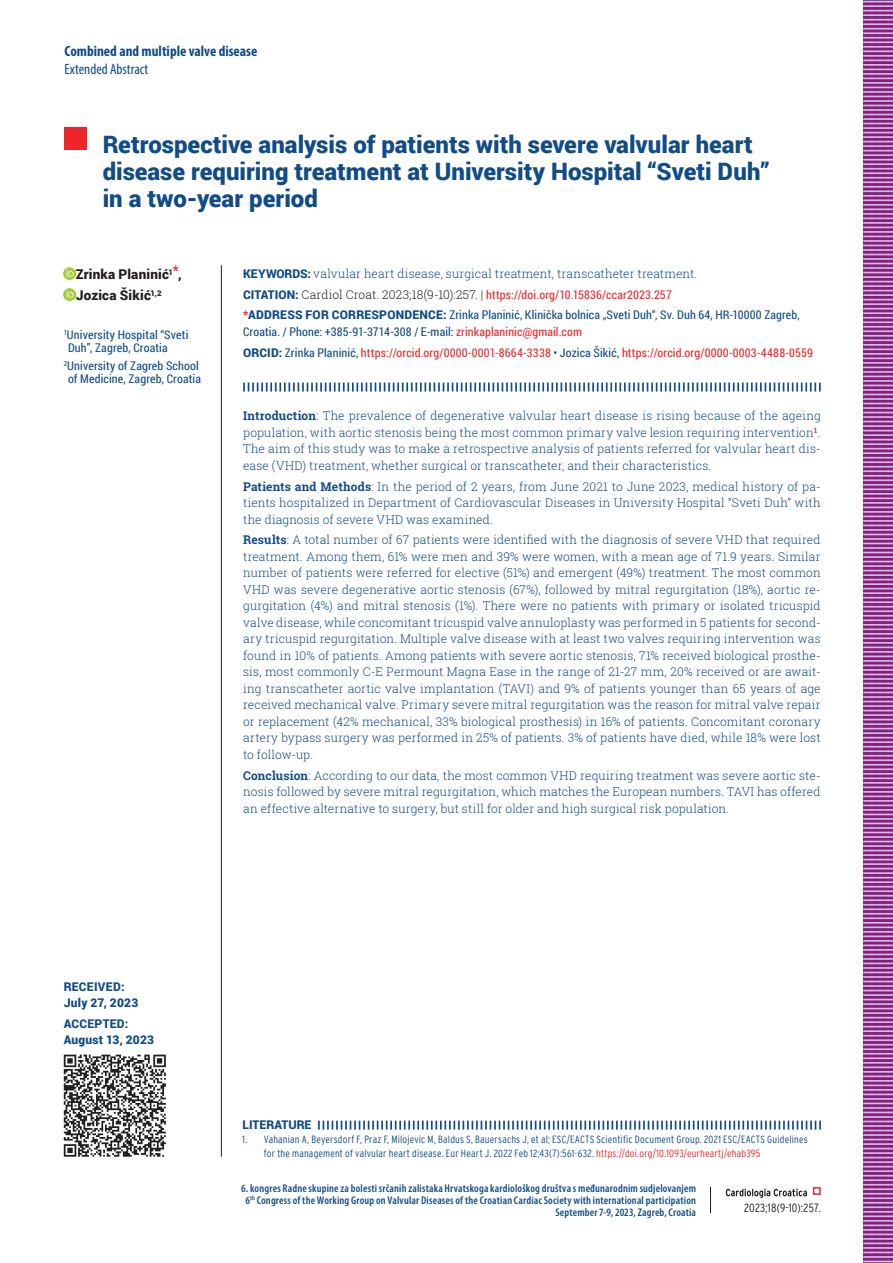
<style>
.page{position:relative;width:893px;height:1263px;background:#fff}
.page>*{position:absolute;margin:0;border:0;box-sizing:border-box;transform-origin:0 0}
.t1{font:900 24px/27px "Roboto";color:#124c87}
.t2{font:700 condensed 15px "Myriad Pro";color:#124c87}
.t3{font:condensed 15px "Myriad Pro";color:#124c87}
.t4{font:900 13.5px/20.7px "Roboto";letter-spacing:.015em;color:#231f20}
.t5{font:300 12px/16.5px "Roboto Slab";letter-spacing:.01em;color:#124c87;text-align:justify}
.t6{font:12px/13.5px "Roboto Condensed";letter-spacing:.01em;color:#124c87}
.t7{font:12px "Roboto Condensed";letter-spacing:.015em;color:#ee2629}
.t8{font:900 12px/16.5px "Roboto";letter-spacing:.015em;color:#124c87}
.t9{font:300 condensed 12px "Interstate";letter-spacing:.02em;color:#231f20}
.t10{font:600 condensed 11.25px/12px "Myriad Pro";letter-spacing:.015em;color:#124c87;text-align:right}
.t11{font:300 condensed 10.5px/13.5px "Interstate";letter-spacing:.02em;color:#124c87}
.s1{font-family:"Roboto";font-weight:900}
.s2{font-family:"Roboto";font-weight:900;color:#124c87}
.s3{font-family:"Roboto Slab";font-weight:300;color:#231f20}
.s4{color:#ee2629}
.s5{color:#124c87}
.s6{font-weight:700}
</style>
<div class="page">
<svg style="left:726px;top:1188px;width:81px;height:10px"></svg>
<div style="left:813px;top:1187px;width:8px;height:8px;border:2px solid #ee2629"></div>
<svg style="left:710px;top:1187px;width:1px;height:26px"></svg>
<svg style="left:863px;top:0;width:30px;height:1263px;background:#a157a1"></svg>
<div style="left:65px;top:128px;width:22px;height:22px;background:#ee2629"></div>
<svg style="left:64px;top:267px;width:12px;height:12px"></svg>
<svg style="left:64px;top:288px;width:12px;height:12px"></svg>
<hr style="left:221px;top:265px;width:1px;height:892px;background:#231f20">
<svg style="left:243px;top:383px;width:578px;height:9px"></svg>
<svg style="left:318px;top:1120px;width:503px;height:9px"></svg>
<svg style="left:64px;top:1055px;width:102px;height:102px"></svg>
<p class="t2" style="left:65px;top:42px;width:194px">Combined and multiple valve disease</p>
<p class="t3" style="left:65px;top:60px;width:85px">Extended Abstract</p>
<h1 class="t1" style="left:103px;top:130px;width:668px">Retrospective analysis of patients with severe valvular heart disease requiring treatment at University Hospital “Sveti Duh” in a two-year period</h1>
<p class="t4" style="left:76px;top:264px;width:107px">Zrinka Planinić<sup>1</sup><sup>*</sup>,<br>Jozica Šikić<sup>1,2</sup></p>
<p class="t6" style="left:68px;top:327px;width:122px;text-indent:-4px"><sup>1</sup>University Hospital “Sveti<br>Duh”, Zagreb, Croatia</p>
<p class="t6" style="left:64px;top:358px;width:139px;text-align:center"><sup>2</sup>University of Zagreb School of Medicine, Zagreb, Croatia</p>
<p class="t5" style="left:243px;top:265px;width:456px"><span class="s1">KEYWORDS:</span> valvular heart disease, surgical treatment, transcatheter treatment.</p>
<p class="t7" style="left:243px;top:286px;width:430px"><span class="s2">CITATION:</span> <span class="s3">Cardiol Croat. 2023;18(9-10):257. |</span> https://doi.org/10.15836/ccar2023.257</p>
<p class="t8" style="left:243px;top:306px;width:22px"><span class="s4">*</span>Address</p>
<p class="t8" style="left:306px;top:306px;width:35px">for corres</p>
<p class="t8" style="left:379px;top:306px;width:17px">pondence</p>
<p class="t6" style="left:243px;top:306px;width:558px;line-height:16.5px;text-indent:200px"><span class="s1">:</span> Zrinka Planinić, Klinička bolnica „Sveti Duh“, Sv. Duh 64, HR-10000 Zagreb,<br>Croatia. / Phone: +385-91-3714-308 / E-mail: <span class="s4">zrinkaplaninic@gmail.com</span></p>
<p class="t7" style="left:243px;top:344px;width:571px"><span class="s2">ORCID:</span> <span class="s5">Zrinka Planinić,</span> https://orcid.org/0000-0001-8664-3338 <span class="s5">• Jozica Šikić,</span> https://orcid.org/0000-0003-4488-0559</p>
<p class="t5" style="left:243px;top:407px;width:579px"><span class="s6">Introduction</span>: The prevalence of degenerative valvular heart disease is rising because of the ageing population, with aortic stenosis being the most common primary valve lesion requiring intervention<sup>1</sup>.<br>The aim of this study was to make a retrospective analysis of patients referred for valvular heart dis&shy;ease (VHD) treatment, whether surgical or transcatheter, and their characteristics.</p>
<p class="t5" style="left:243px;top:478px;width:579px"><span class="s6">Patients and Methods</span>: In the period of 2 years, from June 2021 to June 2023, medical history of pa&shy;tients hospitalized in Department of Cardiovascular Diseases in University Hospital “Sveti Duh” with the diagnosis of severe VHD was examined.</p>
<p class="t5" style="left:243px;top:531px;width:579px"><span class="s6">Results</span>: A total number of 67 patients were identified with the diagnosis of severe VHD that required treatment. Among them, 61% were men and 39% were women, with a mean age of 71.9 years. Similar number of patients were referred for elective (51%) and emergent (49%) treatment. The most common VHD was severe degenerative aortic stenosis (67%), followed by mitral regurgitation (18%), aortic re&shy;gurgitation (4%) and mitral stenosis (1%). There were no patients with primary or isolated tricuspid valve disease, while concomitant tricuspid valve annuloplasty was performed in 5 patients for second&shy;ary tricuspid regurgitation. Multiple valve disease with at least two valves requiring intervention was found in 10% of patients. Among patients with severe aortic stenosis, 71% received biological prosthe&shy;sis, most commonly C-E Permount Magna Ease in the range of 21-27 mm, 20% received or are await&shy;ing transcatheter aortic valve implantation (TAVI) and 9% of patients younger than 65 years of age received mechanical valve. Primary severe mitral regurgitation was the reason for mitral valve repair or replacement (42% mechanical, 33% biological prosthesis) in 16% of patients. Concomitant coronary artery bypass surgery was performed in 25% of patients. 3% of patients have died, while 18% were lost to follow-up.</p>
<p class="t5" style="left:243px;top:767px;width:579px"><span class="s6">Conclusion</span>: According to our data, the most common VHD requiring treatment was severe aortic ste&shy;nosis followed by severe mitral regurgitation, which matches the European numbers. TAVI has offered an effective alternative to surgery, but still for older and high surgical risk population.</p>
<p class="t8" style="left:64px;top:978px;width:16px">Recei</p>
<p class="t8" style="left:64px;top:978px;width:76px;text-indent:34px">ved:<br>July 27, 2023</p>
<p class="t8" style="left:64px;top:1015px;width:17px">Acce</p>
<p class="t8" style="left:95px;top:1015px;width:17px">pted</p>
<p class="t8" style="left:64px;top:1015px;width:92px;text-indent:61px">:<br>August 13, 2023</p>
<p class="t8" style="left:243px;top:1116px;width:70px">LITERATURE</p>
<p class="t11" style="left:264px;top:1133px;width:545px;text-indent:-21px">1. Vahanian A, Beyersdorf F, Praz F, Milojevic M, Baldus S, Bauersachs J, et al; ESC/EACTS Scientific Document Group. 2021 ESC/EACTS Guidelines for the management of valvular heart disease. Eur Heart J. 2022 Feb 12;43(7):561-632. <span class="s4">https://doi.org/10.1093/eurheartj/ehab395</span></p>
<p class="t10" style="left:241px;top:1182px;width:456px">6. kongres Radne skupine za bolesti srčanih zalistaka Hrvatskoga kardiološkog društva s međunarodnim sudjelovanjem<br>6<sup>th</sup> Congress of the Working Group on Valvular Diseases of the Croatian Cardiac Society with international participation<br>September 7-9, 2023, Zagreb, Croatia</p>
<p class="t9" style="left:744px;top:1201px;width:78px">2023;18(9-10):257.</p>
</div>
